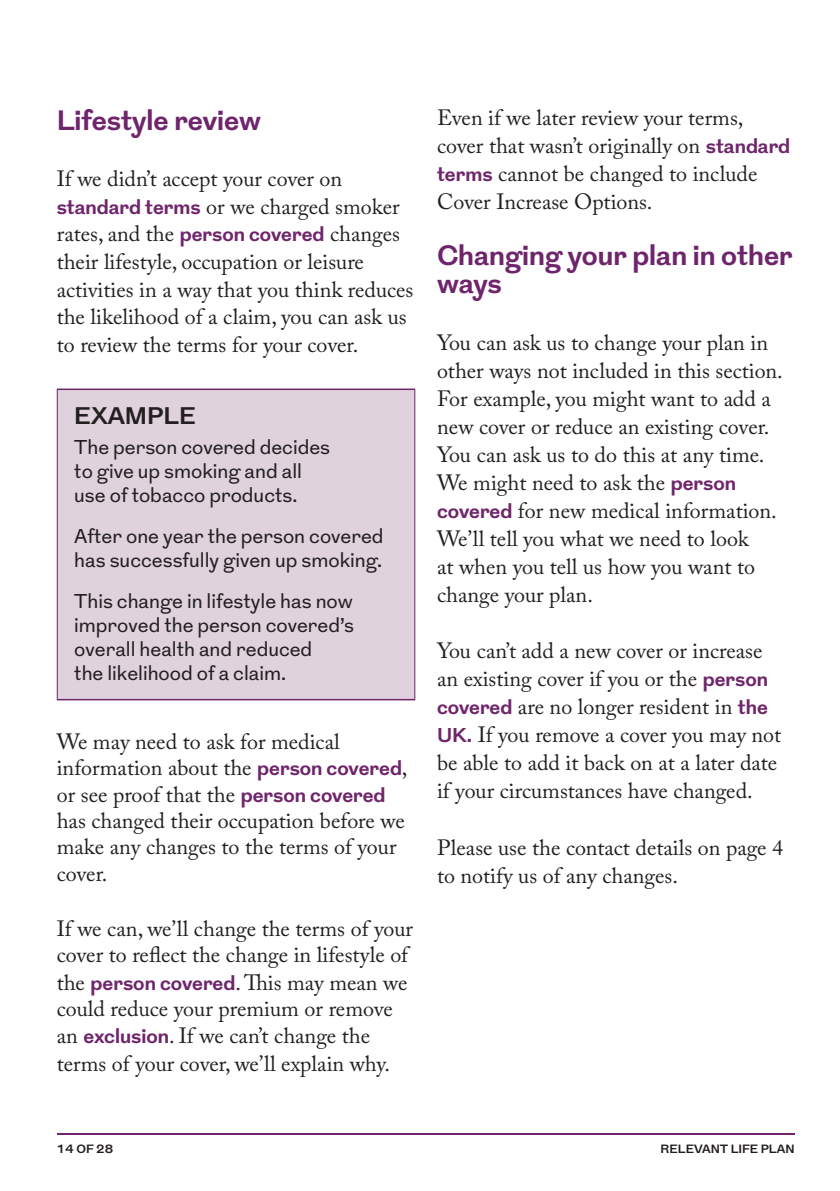
<style>
.page{position:relative;width:840px;height:1191px;background:#fff}
.page>*{position:absolute;margin:0;border:0;box-sizing:border-box;transform-origin:0 0}
.Body_text{font:700 28px/28px "Grot";color:#6f256b}
.PURPLE_SUBHEAD{font:700 28px "Grot";color:#6f256b}
.Box_Heading{font:700 24px "Grot";color:#231f20}
.Body_text-2{font:22px/28px "Adobe Caslon Pro";color:#231f20}
.Box_Text{font:20px/24px "Grot";color:#231f20}
.t1{font:700 12px "Grot";color:#231f20}
.s1{font-family:"Grot";font-weight:700;font-size:20px;color:#6f256b}
</style>
<div class="page">
<hr style="left:57px;top:1132px;width:737px;height:2px;background:#6f256b">
<div style="left:57px;top:389px;width:357px;height:310px;background:#dfd2dd"></div>
<hr style="left:57px;top:390px;width:1px;height:309px;background:#6f256b">
<hr style="left:414px;top:390px;width:1px;height:309px;background:#6f256b">
<hr style="left:57px;top:388px;width:358px;height:2px;background:#6f256b">
<hr style="left:57px;top:699px;width:358px;height:1px;background:#6f256b">
<p class="PURPLE_SUBHEAD" style="left:57px;top:101px;width:206px">Lifestyle review</p>
<p class="Body_text-2" style="left:57px;top:165px;width:358px">If we didn’t accept your cover on <span class="s1">standard terms</span> or we charged smoker rates, and the <span class="s1">person covered</span> changes their lifestyle, occupation or leisure activities in a way that you think reduces the likelihood of a claim, you can ask us to review the terms for your cover.</p>
<p class="Box_Heading" style="left:74px;top:399px;width:123px">EXAMPLE</p>
<p class="Box_Text" style="left:74px;top:436px;width:257px">The person covered decides to give up smoking and all use of tobacco products.</p>
<p class="Box_Text" style="left:74px;top:525px;width:310px">After one year the person covered has successfully given up smoking.</p>
<p class="Box_Text" style="left:74px;top:590px;width:281px">This change in lifestyle has now improved the person covered’s overall health and reduced<br>the likelihood of a claim.</p>
<p class="Body_text-2" style="left:57px;top:728px;width:352px;line-height:26.4px">We may need to ask for medical information about the <span class="s1">person covered</span>, or see proof that the <span class="s1">person covered </span>has changed their occupation before we make any changes to the terms of your cover.</p>
<p class="Body_text-2" style="left:57px;top:914px;width:357px;line-height:27px">If we can, we’ll change the terms of your cover to reflect the change in lifestyle of the <span class="s1">person covered</span>. This may mean we could reduce your premium or remove an <span class="s1">exclusion</span>. If we can’t change the terms of your cover, we’ll explain why.</p>
<p class="Body_text-2" style="left:437px;top:103px;width:354px">Even if we later review your terms, cover that wasn’t originally on <span class="s1">standard terms</span> cannot be changed to include Cover Increase Options.</p>
<p class="Body_text" style="left:437px;top:243px;width:357px">Changing your plan in other ways</p>
<p class="Body_text-2" style="left:437px;top:328px;width:347px">You can ask us to change your plan in other ways not included in this section.<br>For example, you might want to add a new cover or reduce an existing cover.<br>You can ask us to do this at any time.<br>We might need to ask the <span class="s1">person covered</span> for new medical information.<br>We’ll tell you what we need to look<br>at when you tell us how you want to change your plan.</p>
<p class="Body_text-2" style="left:437px;top:636px;width:345px">You can’t add a new cover or increase an existing cover if you or the <span class="s1">person covered</span> are no longer resident in <span class="s1">the UK.</span> If you remove a cover you may not be able to add it back on at a later date if your circumstances have changed.</p>
<p class="Body_text-2" style="left:437px;top:833px;width:347px">Please use the contact details on page 4 to notify us of any changes.</p>
<p class="t1" style="left:57px;top:1140px;width:58px">14 OF 28</p>
<p class="t1" style="left:660px;top:1140px;width:135px">RELEVANT LIFE PLAN</p>
</div>
